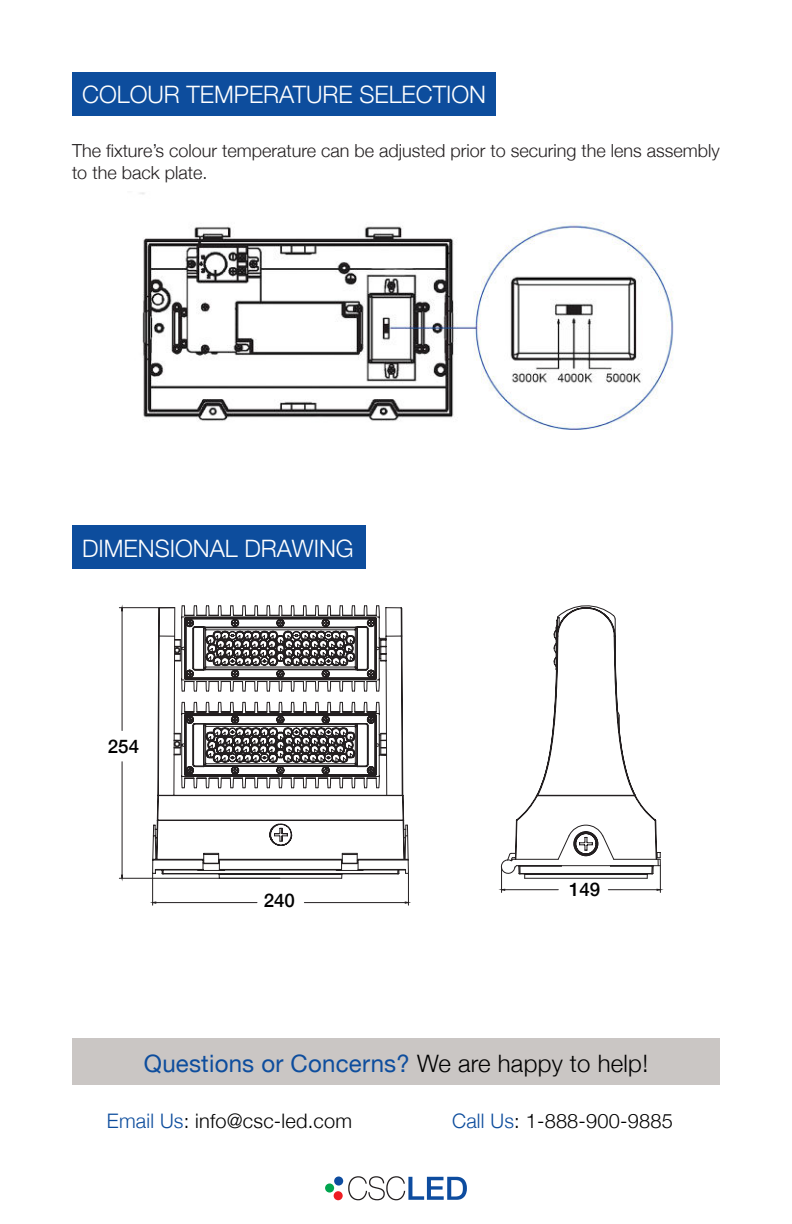
<style>
.page{position:relative;width:792px;height:1224px;background:#fff}
.page>*{position:absolute;margin:0;border:0;box-sizing:border-box;transform-origin:0 0}
.t1{font:300 24px "Helvetica Neue";color:#fff}
.t2{font:24px "Helvetica Neue";letter-spacing:.01em;color:#0d4d9d}
.t3{font:300 20px "Helvetica Neue";letter-spacing:.01em;color:#000}
.t4{font:500 18.8px "Helvetica Neue";color:#000}
.t5{font:300 18px/22px "Helvetica Neue";color:#231f20}
.s1{font-weight:300;color:#000}
.s2{color:#0d4d9d}
</style>
<div class="page">
<div style="left:72px;top:1038px;width:648px;height:47px;background:#cac6c4"></div>
<svg style="left:348px;top:1176px;width:119px;height:24px"></svg>
<div style="left:325px;top:1183px;width:9px;height:10px;background:#00a54f;border-radius:50%"></div>
<div style="left:334px;top:1191px;width:9px;height:9px;background:#ee1d23;border-radius:50%"></div>
<div style="left:334px;top:1176px;width:9px;height:10px;background:#0d4c9f;border-radius:50%"></div>
<div style="left:72px;top:526px;width:294px;height:43px;background:#0d4d9d"></div>
<div style="left:72px;top:72px;width:423px;height:43px;background:#0d4d9d"></div>
<svg style="left:158px;top:605px;width:458px;height:24px"></svg>
<svg style="left:156px;top:629px;width:505px;height:264px"></svg>
<hr style="left:152px;top:874px;width:1px;height:31px;background:#231f20">
<hr style="left:408px;top:874px;width:1px;height:31px;background:#231f20">
<hr style="left:156px;top:902px;width:101px;height:1px;background:#231f20">
<hr style="left:304px;top:902px;width:101px;height:1px;background:#231f20">
<hr style="left:119px;top:878px;width:161px;height:1px;background:#231f20">
<hr style="left:119px;top:607px;width:55px;height:1px;background:#231f20">
<hr style="left:122px;top:762px;width:1px;height:113px;background:#231f20">
<hr style="left:122px;top:611px;width:1px;height:120px;background:#231f20">
<svg style="left:181px;top:605px;width:200px;height:184px"></svg>
<img style="left:140px;top:192px;width:534px;height:238px">
<h1 class="t1" style="left:82px;top:75px;width:406px">COLOUR TEMPERATURE SELECTION</h1>
<p class="t5" style="left:72px;top:138px;width:649px">The fixture’s colour temperature can be adjusted prior to securing the lens assembly to the back plate.</p>
<h1 class="t1" style="left:82px;top:539px;width:273px">DIMENSIONAL DRAWING</h1>
<p class="t4" style="left:108px;top:739px;width:33px">254</p>
<p class="t4" style="left:264px;top:893px;width:33px">240</p>
<p class="t4" style="left:569px;top:882px;width:33px">149</p>
<h1 class="t2" style="left:144px;top:1055px;width:506px">Questions or Concerns? <span class="s1">We are happy to help!</span></h1>
<p class="t3" style="left:107px;top:1113px;width:247px"><span class="s2">Email Us</span>: info@csc-led.com</p>
<p class="t3" style="left:452px;top:1113px;width:222px"><span class="s2">Call Us</span>: 1-888-900-9885</p>
</div>
